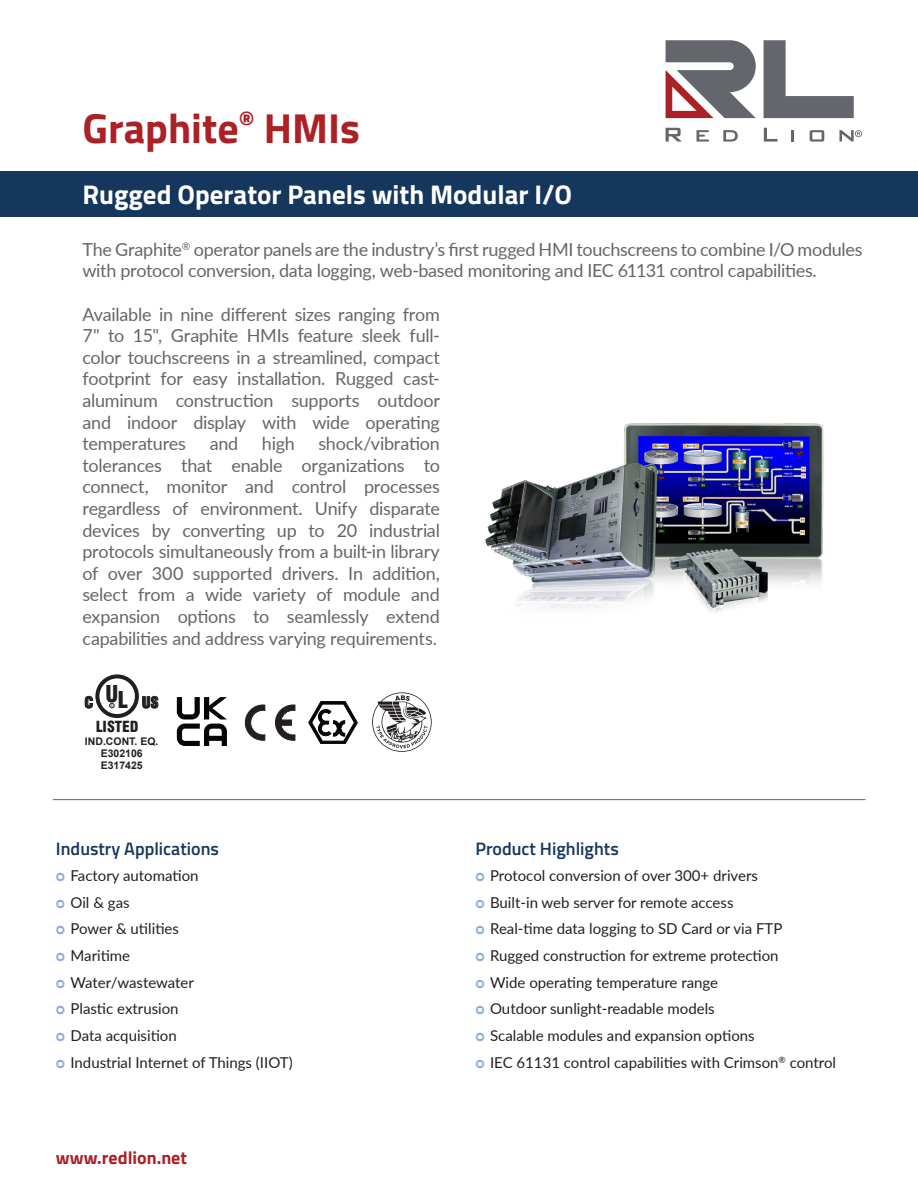
<style>
.page{position:relative;width:918px;height:1188px;background:#fff}
.page>*{position:absolute;margin:0;border:0;box-sizing:border-box;transform-origin:0 0}
.Product_Name{font:700 42px "Titillium";color:#ab2126}
.Product_Blue{font:700 27px "Titillium";color:#fff}
.Overview_Lead-In{font:18px/21.6px "Lato";letter-spacing:-.015em;color:#63666a;text-align:justify}
.Major_Heading{font:600 18px "Titillium";color:#15365d}
.t1{font:700 18px "Titillium Web";color:#ab2126}
.t2{font:15px "Lato";color:#231f20}
.t3{font:900 condensed 15px "Swiss 721 BT";color:#231f20}
.UL_File_Info{font:700 10.5px "Arial";color:#231f20}
.t4{font:condensed 3.6px "Swiss 721 BT";color:#231f20}
.s1{font-size:22.65px}
.s2{font-family:"Arial";font-weight:700;color:#8cabd8}
</style>
<div class="page">
<svg style="left:723px;top:130px;width:15px;height:12px"></svg>
<svg style="left:697px;top:130px;width:12px;height:12px"></svg>
<svg style="left:666px;top:128px;width:16px;height:14px"></svg>
<svg style="left:810px;top:130px;width:14px;height:12px"></svg>
<svg style="left:792px;top:130px;width:2px;height:12px"></svg>
<svg style="left:764px;top:128px;width:13px;height:14px"></svg>
<svg style="left:764px;top:40px;width:90px;height:78px"></svg>
<svg style="left:666px;top:40px;width:90px;height:78px"></svg>
<svg style="left:839px;top:130px;width:23px;height:12px"></svg>
<hr style="left:53px;top:799px;width:812px;height:1px;background:#63666a">
<div style="left:0;top:171px;width:918px;height:46px;background:#15365d"></div>
<img style="left:485px;top:423px;width:339px;height:190px">
<div style="left:95px;top:674px;width:44px;height:44px;border:4px solid #231f20;border-radius:50%"></div>
<svg style="left:109px;top:703px;width:5px;height:5px"></svg>
<svg style="left:245px;top:704px;width:21px;height:37px"></svg>
<svg style="left:275px;top:704px;width:21px;height:37px"></svg>
<svg style="left:309px;top:702px;width:48px;height:42px"></svg>
<svg style="left:372px;top:692px;width:60px;height:60px"></svg>
<svg style="left:177px;top:697px;width:50px;height:49px"></svg>
<p class="Product_Name" style="left:82px;top:96px;width:279px">Graphite<sup>®</sup> HMIs</p>
<p class="Product_Blue" style="left:82px;top:174px;width:491px">Rugged Operator Panels with Modular I/O</p>
<p class="Overview_Lead-In" style="left:82px;top:238px;width:782px">The Graphite<sup>®</sup> operator panels are the industry’s first rugged HMI touchscreens to combine I/O modules with protocol conversion, data logging, web-based monitoring and IEC 61131 control capabilities.</p>
<p class="Overview_Lead-In" style="left:82px;top:303px;width:359px">Available in nine different sizes ranging from 7" to 15", Graphite HMIs feature sleek full&shy;color touchscreens in a streamlined, compact footprint for easy installation. Rugged cast&shy;aluminum construction supports outdoor and indoor display with wide operating temperatures</p>
<p class="Overview_Lead-In" style="left:82px;top:432px;width:359px;text-indent:236px">shock/vibration tolerances that enable organizations to connect, monitor and control processes regardless of environment. Unify disparate devices by converting up to 20 industrial protocols simultaneously from a built-in library of over 300 supported drivers. In addition, select from a wide variety of module and expansion options to seamlessly extend capabilities and address varying requirements.</p>
<p class="Overview_Lead-In" style="left:210px;top:432px;width:30px">and</p>
<p class="Overview_Lead-In" style="left:262px;top:432px;width:34px">high</p>
<p class="t3" style="left:85px;top:693px;width:75px">C <sup>U</sup><span class="s1">L</span> US</p>
<p class="t4" style="left:111px;top:703px;width:4px">R</p>
<p class="t3" style="left:96px;top:718px;width:44px">LISTED</p>
<p class="UL_File_Info" style="left:85px;top:734px;width:75px">IND.CONT. EQ.</p>
<p class="UL_File_Info" style="left:101px;top:746px;width:44px">E302106</p>
<p class="UL_File_Info" style="left:101px;top:758px;width:44px">E317425</p>
<p class="Major_Heading" style="left:56px;top:835px;width:165px">Industry Applications</p>
<p class="t2" style="left:56px;top:865px;width:144px"><span class="s2">ᴑ</span> Factory automation</p>
<p class="t2" style="left:56px;top:892px;width:75px"><span class="s2">ᴑ</span> Oil &amp; gas</p>
<p class="t2" style="left:56px;top:918px;width:125px"><span class="s2">ᴑ</span> Power &amp; utilities</p>
<p class="t2" style="left:56px;top:945px;width:76px"><span class="s2">ᴑ</span> Maritime</p>
<p class="t2" style="left:56px;top:972px;width:140px"><span class="s2">ᴑ</span> Water/wastewater</p>
<p class="t2" style="left:56px;top:998px;width:124px"><span class="s2">ᴑ</span> Plastic extrusion</p>
<p class="t2" style="left:56px;top:1025px;width:122px"><span class="s2">ᴑ</span> Data acquisition</p>
<p class="t2" style="left:56px;top:1051px;width:238px"><span class="s2">ᴑ</span> Industrial Internet of Things (IIOT)</p>
<p class="t1" style="left:56px;top:1144px;width:133px">www.redlion.net</p>
<p class="Major_Heading" style="left:476px;top:835px;width:145px">Product Highlights</p>
<p class="t2" style="left:476px;top:865px;width:284px"><span class="s2">ᴑ</span> Protocol conversion of over 300+ drivers</p>
<p class="t2" style="left:476px;top:892px;width:260px"><span class="s2">ᴑ</span> Built-in web server for remote access</p>
<p class="t2" style="left:476px;top:918px;width:308px"><span class="s2">ᴑ</span> Real-time data logging to SD Card or via FTP</p>
<p class="t2" style="left:476px;top:945px;width:305px"><span class="s2">ᴑ</span> Rugged construction for extreme protection</p>
<p class="t2" style="left:476px;top:972px;width:244px"><span class="s2">ᴑ</span> Wide operating temperature range</p>
<p class="t2" style="left:476px;top:998px;width:241px"><span class="s2">ᴑ</span> Outdoor sunlight-readable models</p>
<p class="t2" style="left:476px;top:1025px;width:281px"><span class="s2">ᴑ</span> Scalable modules and expansion options</p>
<p class="t2" style="left:476px;top:1051px;width:362px"><span class="s2">ᴑ</span> IEC 61131 control capabilities with Crimson<sup>®</sup> control</p>
</div>
